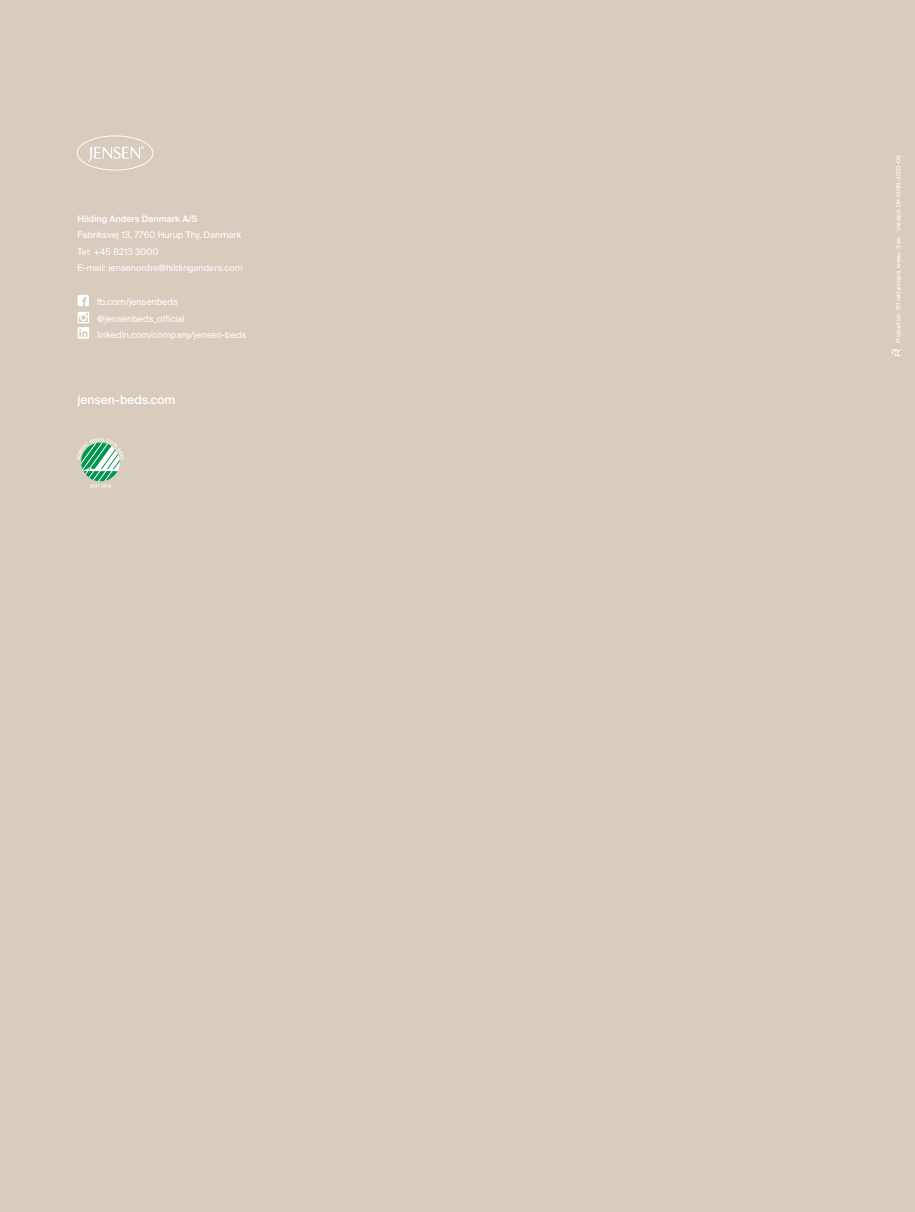
<style>
.page{position:relative;width:915px;height:1212px;background:#fff}
.page>*{position:absolute;margin:0;border:0;box-sizing:border-box;transform-origin:0 0}
.t1{font:500 12px "Suisse Intl";color:#fff}
.t2{font:9px "Suisse Intl";color:#fff}
.t3{font:500 9px "Suisse Intl";color:#fff}
.t4{font:6px "Suisse Intl";color:#fff}
</style>
<div class="page">
<div style="left:0;top:0;width:914px;height:1212px;background:#d7ccbe"></div>
<svg style="left:77px;top:135px;width:76px;height:36px"></svg>
<svg style="left:892px;top:349px;width:8px;height:7px"></svg>
<svg style="left:76px;top:438px;width:48px;height:49px"></svg>
<svg style="left:78px;top:295px;width:11px;height:11px"></svg>
<svg style="left:78px;top:312px;width:11px;height:27px"></svg>
<p class="t3" style="left:77px;top:213px;width:122px">Hilding Anders Danmark A/S</p>
<p class="t2" style="left:77px;top:230px;width:165px">Fabriksvej 13, 7760 Hurup Thy, Danmark</p>
<p class="t2" style="left:77px;top:246px;width:82px">Tel: +45 8213 3000</p>
<p class="t2" style="left:77px;top:263px;width:167px">E-mail: jensenordre@hildinganders.com</p>
<p class="t2" style="left:97px;top:297px;width:82px">fb.com/jensenbeds</p>
<p class="t2" style="left:97px;top:313px;width:89px">@jensenbeds_official</p>
<p class="t2" style="left:97px;top:330px;width:150px">linkedin.com/company/jensen-beds</p>
<p class="t1" style="left:77px;top:393px;width:100px">jensen-beds.com</p>
<p class="t4" style="left:894px;top:343px;width:190px;rotate:-90deg">Production: R3 reklambyrå, www.r-3.se Version: DK-SIGN-2023-09</p>
</div>
